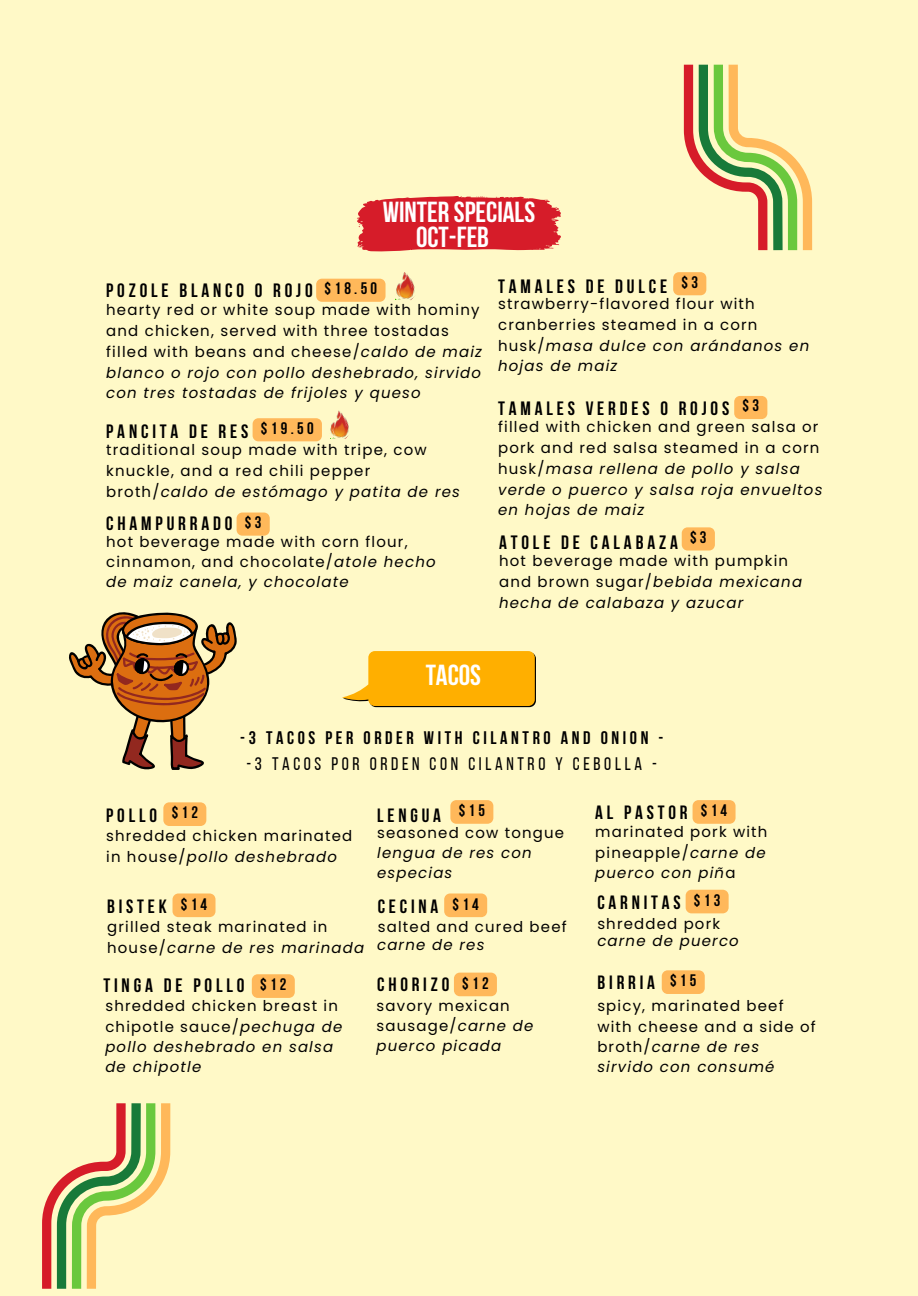
<style>
.page{position:relative;width:918px;height:1296px;background:#fff9c7}
.page>*{position:absolute;margin:0;border:0;box-sizing:border-box;transform-origin:0 0}
.t1{font:700 28.95px "Bebas Neue";color:#fff}
.t2{font:700 19.35px "Bebas Neue";letter-spacing:.2em;color:#000}
.t3{font:700 19.2px "Bebas Neue";letter-spacing:.2em;color:#000}
.t4{font:700 18.15px "Bebas Neue";letter-spacing:.2em;color:#000}
.t5{font:18.15px "Bebas Neue";letter-spacing:.2em;color:#000}
.t6{font:700 16.65px "Bebas Neue";letter-spacing:.2em;color:#000}
.t7{font:15px/20.7px "Poppins";letter-spacing:.08em;color:#000}
.t8{font:italic 15px/20.7px "Poppins";letter-spacing:.08em;color:#000}
.t9{font:14.85px/20.2px "Poppins";letter-spacing:.08em;color:#000}
.t10{font:italic 14.85px/20.2px "Poppins";letter-spacing:.08em;color:#000}
.s1{font-style:italic}
.s2{font-style:normal}
</style>
<div class="page">
<svg style="left:316px;top:279px;width:70px;height:23px;background:#ffba5d"></svg>
<svg style="left:673px;top:272px;width:33px;height:23px"></svg>
<svg style="left:734px;top:396px;width:33px;height:23px"></svg>
<svg style="left:237px;top:513px;width:33px;height:23px"></svg>
<svg style="left:682px;top:527px;width:33px;height:24px"></svg>
<svg style="left:173px;top:893px;width:43px;height:24px"></svg>
<svg style="left:693px;top:800px;width:43px;height:24px"></svg>
<svg style="left:686px;top:890px;width:43px;height:23px"></svg>
<svg style="left:252px;top:974px;width:43px;height:24px"></svg>
<svg style="left:662px;top:970px;width:43px;height:24px"></svg>
<svg style="left:444px;top:893px;width:43px;height:24px"></svg>
<svg style="left:450px;top:800px;width:43px;height:24px"></svg>
<svg style="left:454px;top:973px;width:43px;height:23px"></svg>
<svg style="left:163px;top:802px;width:43px;height:24px"></svg>
<svg style="left:684px;top:65px;width:128px;height:185px"></svg>
<svg style="left:42px;top:1103px;width:128px;height:186px"></svg>
<svg style="left:342px;top:651px;width:194px;height:56px;background:#fab418"></svg>
<svg style="left:357px;top:196px;width:204px;height:56px;background:#da353b"></svg>
<svg style="left:69px;top:612px;width:168px;height:158px"></svg>
<img style="left:396px;top:272px;width:19px;height:28px">
<svg style="left:408px;top:294px;width:7px;height:7px"></svg>
<svg style="left:395px;top:294px;width:5px;height:6px"></svg>
<img style="left:334px;top:410px;width:15px;height:29px">
<svg style="left:343px;top:433px;width:6px;height:6px"></svg>
<svg style="left:253px;top:418px;width:81px;height:23px;background:#fec069"></svg>
<p class="t1" style="left:383px;top:200px;width:114px">WINTECTSPEB</p>
<p class="t1" style="left:423px;top:200px;width:114px">OR -F CIALS</p>
<p class="t1" style="left:416px;top:225px;width:74px">OCT-FEB</p>
<p class="t3" style="left:106px;top:283px;width:208px">POZOLE BLANCO O ROJO</p>
<p class="t6" style="left:325px;top:282px;width:54px">$18.50</p>
<p class="t6" style="left:682px;top:275px;width:18px">$3</p>
<p class="t3" style="left:498px;top:278px;width:171px">TAMALES DE DULCE</p>
<p class="t7" style="left:498px;top:294px;width:313px">strawberry-flavored flour with cranberries steamed in a corn husk/<span class="s1">masa dulce con arándanos en hojas de maiz</span></p>
<p class="t7" style="left:106px;top:300px;width:377px">hearty red or white soup made with hominy and chicken, served with three tostadas filled with beans and cheese/<span class="s1">caldo de maiz blanco o rojo con pollo deshebrado, sirvido con tres tostadas de frijoles y queso</span></p>
<p class="t3" style="left:498px;top:401px;width:233px">TAMALES VERDES O ROJOS</p>
<p class="t6" style="left:743px;top:399px;width:18px">$3</p>
<p class="t8" style="left:498px;top:417px;width:326px"><span class="s2">filled with chicken and green salsa or pork and red salsa steamed in a corn husk/</span>masa rellena de pollo y salsa verde o puerco y salsa roja envueltos en hojas de maiz</p>
<p class="t6" style="left:261px;top:421px;width:54px">$19.50</p>
<p class="t3" style="left:106px;top:423px;width:144px">PANCITA DE RES</p>
<p class="t7" style="left:106px;top:440px;width:355px">traditional soup made with tripe, cow knuckle, and a red chili pepper broth/<span class="s1">caldo de estómago y patita de res</span></p>
<p class="t3" style="left:106px;top:516px;width:128px">CHAMPURRADO</p>
<p class="t6" style="left:245px;top:516px;width:18px">$3</p>
<p class="t7" style="left:106px;top:532px;width:331px;line-height:20.2px">hot beverage made with corn flour, cinnamon, and chocolate/<span class="s1">atole hecho de maiz canela, y chocolate</span></p>
<p class="t3" style="left:499px;top:534px;width:180px">ATOLE DE CALABAZA</p>
<p class="t6" style="left:690px;top:530px;width:18px">$3</p>
<p class="t7" style="left:499px;top:551px;width:305px">hot beverage made with pumpkin and brown sugar/<span class="s1">bebida mexicana hecha de calabaza y azucar</span></p>
<p class="t1" style="left:426px;top:663px;width:57px">TACOS</p>
<p class="t4" style="left:240px;top:731px;width:425px">-3 TACOS PER ORDER WITH CILANTRO AND ONION -</p>
<p class="t3" style="left:106px;top:807px;width:52px">POLLO</p>
<p class="t6" style="left:172px;top:806px;width:28px">$12</p>
<p class="t5" style="left:246px;top:756px;width:412px">-3 TACOS POR ORDEN CON CILANTRO Y CEBOLLA -</p>
<p class="t3" style="left:377px;top:807px;width:65px">LENGUA</p>
<p class="t6" style="left:459px;top:804px;width:28px">$15</p>
<p class="t3" style="left:595px;top:805px;width:94px">AL PASTOR</p>
<p class="t6" style="left:701px;top:804px;width:28px">$14</p>
<p class="t9" style="left:106px;top:826px;width:248px">shredded chicken marinated in house/<span class="s1">pollo deshebrado</span></p>
<p class="t10" style="left:377px;top:822px;width:188px"><span class="s2">seasoned cow tongue </span>lengua de res con especias</p>
<p class="t9" style="left:595px;top:822px;width:174px">marinated pork with pineapple/<span class="s1">carne de puerco con piñ</span>a</p>
<p class="t3" style="left:107px;top:898px;width:61px">BISTEK</p>
<p class="t6" style="left:181px;top:897px;width:28px">$14</p>
<p class="t9" style="left:107px;top:917px;width:259px;line-height:20.7px">grilled steak marinated in house/<span class="s1">carne de res marinada</span></p>
<p class="t3" style="left:597px;top:894px;width:85px">CARNITAS</p>
<p class="t6" style="left:694px;top:893px;width:28px">$13</p>
<p class="t6" style="left:453px;top:897px;width:28px">$14</p>
<p class="t3" style="left:378px;top:898px;width:62px">CECINA</p>
<p class="t9" style="left:378px;top:917px;width:190px">salted and cured beef</p>
<p class="t9" style="left:597px;top:913px;width:124px">shredded pork</p>
<p class="t10" style="left:377px;top:935px;width:109px">carne de res</p>
<p class="t10" style="left:597px;top:930px;width:143px">carne de puerco</p>
<p class="t2" style="left:103px;top:977px;width:143px">TINGA DE POLLO</p>
<p class="t6" style="left:260px;top:978px;width:28px">$12</p>
<p class="t3" style="left:598px;top:975px;width:59px">BIRRIA</p>
<p class="t6" style="left:670px;top:974px;width:28px">$15</p>
<p class="t3" style="left:377px;top:977px;width:74px">CHORIZO</p>
<p class="t6" style="left:462px;top:976px;width:28px">$12</p>
<p class="t10" style="left:105px;top:996px;width:239px"><span class="s2">shredded chicken breast in chipotle sauce/</span>pechuga de pollo deshebrado en salsa de chipotle</p>
<p class="t9" style="left:377px;top:995px;width:158px">savory mexican sausage/<span class="s1">carne de puerco picada</span></p>
<p class="t9" style="left:597px;top:996px;width:220px">spicy, marinated beef with cheese and a side of broth/<span class="s1">carne de res sirvido con consumé</span></p>
</div>
